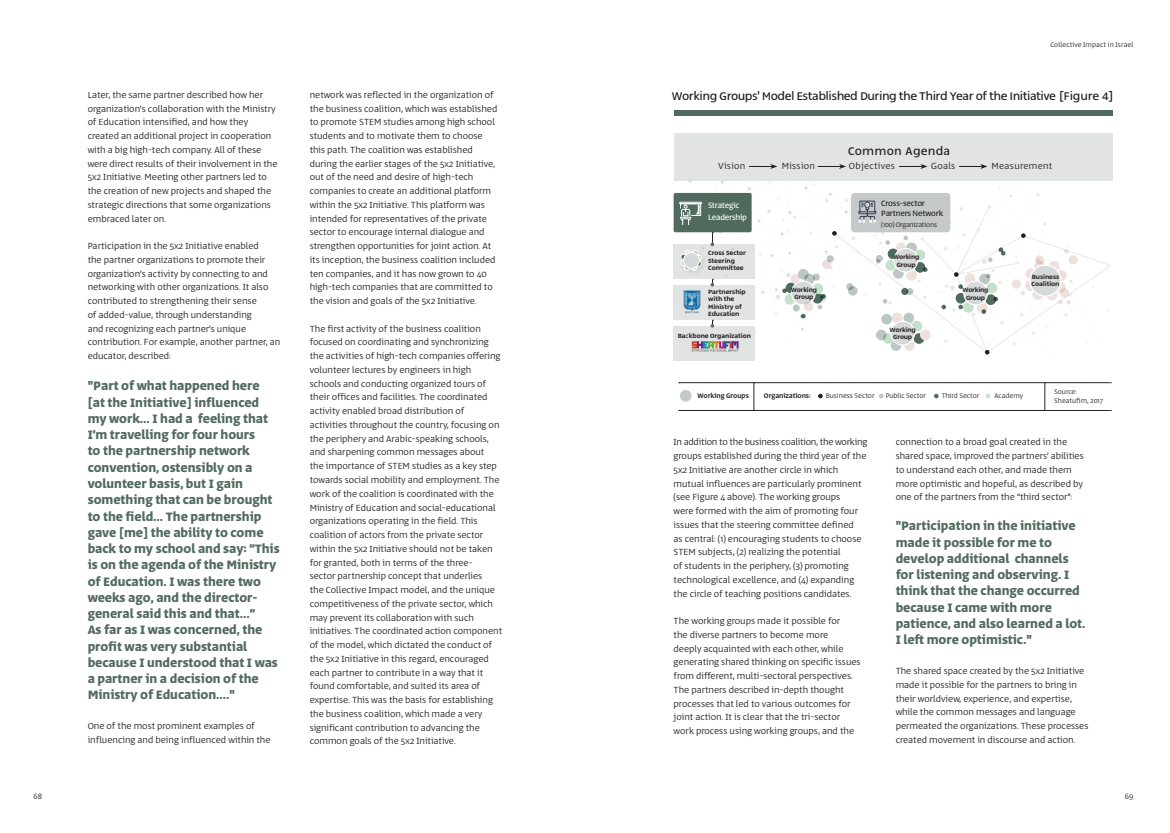
<style>
.page{position:relative;width:1170px;height:833px;background:#fff}
.page>*{position:absolute;margin:0;border:0;box-sizing:border-box;transform-origin:0 0}
.t1{font:700 13.75px/16.2px "Abraham";color:#526b5e}
.t2{font:13.75px "Narkiss Block";letter-spacing:-.04em;color:#231f20}
.t3{font:13.75px "Narkiss Block";letter-spacing:.01em;color:#231f20}
.t4{font:300 10px/13.8px "Abraham";color:#231f20}
.t5{font:300 10px/13.8px "Abraham";letter-spacing:-.02em;color:#231f20}
.t6{font:300 10px "Abraham";letter-spacing:.03em;color:#231f20}
.t7{font:8.75px "Abraham";letter-spacing:-.02em;color:#231f20}
.t8{font:8.75px "Abraham";letter-spacing:-.02em;color:#fff}
.t9{font:300 8.75px "Abraham";color:#231f20}
.t10{font:600 7.5px/7.5px "Narkiss Block";letter-spacing:-.01em;color:#231f20}
.t11{font:300 7.5px "Abraham";color:#231f20}
.t12{font:600 7.5px "Narkiss Block";letter-spacing:-.03em;color:#231f20}
.t13{font:500 7.5px "Abraham";color:#231f20}
.t14{font:300 7.5px "Abraham";letter-spacing:-.02em;color:#231f20}
</style>
<div class="page">
<div style="left:673px;top:110px;width:439px;height:6px;background:#506b5e"></div>
<div style="left:673px;top:134px;width:439px;height:47px;background:#e2e4e4"></div>
<svg style="left:749px;top:164px;width:28px;height:5px"></svg>
<svg style="left:818px;top:164px;width:28px;height:5px"></svg>
<svg style="left:899px;top:164px;width:28px;height:5px"></svg>
<svg style="left:959px;top:164px;width:28px;height:5px"></svg>
<div style="left:673px;top:193px;width:78px;height:39px;background:#506b5e;border-radius:2px"></div>
<div style="left:673px;top:244px;width:82px;height:35px;background:#e2e4e4"></div>
<div style="left:673px;top:285px;width:82px;height:35px;background:#e2e4e4"></div>
<div style="left:673px;top:326px;width:82px;height:35px;background:#e2e4e4"></div>
<svg style="left:679px;top:181px;width:431px;height:174px"></svg>
<svg style="left:678px;top:382px;width:433px;height:29px"></svg>
<p class="t4" style="left:88px;top:88px;width:191px">Later, the same partner described how her organization’s collaboration with the Ministry of Education intensified, and how they created an additional project in cooperation with a big high-tech company. All of these were direct results of their involvement in the 5x2 Initiative. Meeting other partners led to the creation of new projects and shaped the strategic directions that some organizations embraced later on.</p>
<p class="t4" style="left:88px;top:239px;width:194px">Participation in the 5x2 Initiative enabled<br>the partner organizations to promote their organization’s activity by connecting to and networking with other organizations. It also contributed to strengthening their sense<br>of added-value, through understanding<br>and recognizing each partner’s unique contribution. For example, another partner, an educator, described:</p>
<p class="t1" style="left:88px;top:377px;width:194px">"Part of what happened here [at the Initiative] influenced my work… I had a feeling that<br>I’m travelling for four hours<br>to the partnership network convention, ostensibly on a volunteer basis, but I gain something that can be brought to the field... The partnership gave [me] the ability to come back to my school and say: “This is on the agenda of the Ministry of Education. I was there two weeks ago, and the director&shy;general said this and that...”<br>As far as I was concerned, the profit was very substantial because I understood that I was a partner in a decision of the<br>Ministry of Education...."</p>
<p class="t4" style="left:88px;top:719px;width:184px">One of the most prominent examples of influencing and being influenced within the</p>
<p class="t4" style="left:310px;top:88px;width:189px">network was reflected in the organization of the business coalition, which was established to promote STEM studies among high school students and to motivate them to choose this path. The coalition was established during the earlier stages of the 5x2 Initiative, out of the need and desire of high-tech companies to create an additional platform within the 5x2 Initiative. This platform was intended for representatives of the private sector to encourage internal dialogue and strengthen opportunities for joint action. At its inception, the business coalition included ten companies, and it has now grown to 40 high-tech companies that are committed to the vision and goals of the 5x2 Initiative.</p>
<p class="t4" style="left:310px;top:322px;width:194px">The first activity of the business coalition focused on coordinating and synchronizing the activities of high-tech companies offering volunteer lectures by engineers in high schools and conducting organized tours of their offices and facilities. The coordinated activity enabled broad distribution of activities throughout the country, focusing on the periphery and Arabic-speaking schools, and sharpening common messages about<br>the importance of STEM studies as a key step towards social mobility and employment. The work of the coalition is coordinated with the Ministry of Education and social-educational organizations operating in the field. This coalition of actors from the private sector within the 5x2 Initiative should not be taken for granted, both in terms of the three-<br>sector partnership concept that underlies<br>the Collective Impact model, and the unique competitiveness of the private sector, which may prevent its collaboration with such initiatives. The coordinated action component of the model, which dictated the conduct of the 5x2 Initiative in this regard, encouraged each partner to contribute in a way that it found comfortable, and suited its area of expertise. This was the basis for establishing the business coalition, which made a very significant contribution to advancing the common goals of the 5x2 Initiative.</p>
<p class="t11" style="left:1050px;top:40px;width:84px">Collective Impact in Israel</p>
<p class="t2" style="left:671px;top:89px;width:443px">Working Groups' Model Established During the Third Year of the Initiative [Figure 4]</p>
<p class="t3" style="left:848px;top:145px;width:103px">Common Agenda</p>
<p class="t4" style="left:718px;top:159px;width:29px">Vision</p>
<p class="t6" style="left:781px;top:159px;width:35px">Mission</p>
<p class="t6" style="left:848px;top:159px;width:48px">Objectives</p>
<p class="t4" style="left:931px;top:159px;width:26px">Goals</p>
<p class="t6" style="left:991px;top:159px;width:62px">Measurement</p>
<p class="t8" style="left:708px;top:199px;width:33px">Strategic</p>
<p class="t8" style="left:708px;top:211px;width:40px">Leadership</p>
<p class="t10" style="left:708px;top:250px;width:40px">Cross Sector</p>
<p class="t10" style="left:708px;top:257px;width:37px">Steering<br>Committee</p>
<p class="t10" style="left:708px;top:288px;width:39px">Partnership with the<br>Ministry of<br>Education</p>
<p class="t10" style="left:677px;top:333px;width:75px">Backbone Organization</p>
<p class="t12" style="left:790px;top:286px;width:28px">Working</p>
<p class="t10" style="left:794px;top:294px;width:20px">Group</p>
<p class="t7" style="left:881px;top:197px;width:45px">Cross-sector</p>
<p class="t7" style="left:881px;top:207px;width:63px">Partners Network</p>
<p class="t14" style="left:881px;top:219px;width:57px">(100) Organizations</p>
<p class="t12" style="left:893px;top:253px;width:28px">Working</p>
<p class="t10" style="left:896px;top:261px;width:20px">Group</p>
<p class="t12" style="left:889px;top:326px;width:28px">Working</p>
<p class="t10" style="left:893px;top:334px;width:20px">Group</p>
<p class="t12" style="left:962px;top:286px;width:28px">Working</p>
<p class="t10" style="left:966px;top:294px;width:20px">Group</p>
<p class="t10" style="left:1031px;top:273px;width:29px">Business</p>
<p class="t10" style="left:1031px;top:281px;width:29px">Coalition</p>
<p class="t13" style="left:697px;top:391px;width:53px">Working Groups</p>
<p class="t13" style="left:764px;top:391px;width:48px">Organizations:</p>
<p class="t11" style="left:825px;top:391px;width:50px">Business Sector</p>
<p class="t11" style="left:885px;top:391px;width:42px">Public Sector</p>
<p class="t11" style="left:941px;top:391px;width:39px">Third Sector</p>
<p class="t11" style="left:994px;top:391px;width:30px">Academy</p>
<p class="t11" style="left:1054px;top:386px;width:24px">Source:</p>
<p class="t11" style="left:1054px;top:395px;width:51px">Sheatufim, 2017</p>
<p class="t5" style="left:673px;top:435px;width:195px">In addition to the business coalition, the working groups established during the third year of the</p>
<p class="t4" style="left:673px;top:463px;width:189px">5x2 Initiative are another circle in which mutual influences are particularly prominent (see Figure 4 above). The working groups were formed with the aim of promoting four issues that the steering committee defined as central: (1) encouraging students to choose STEM subjects, (2) realizing the potential<br>of students in the periphery, (3) promoting technological excellence, and (4) expanding the circle of teaching positions candidates.</p>
<p class="t4" style="left:673px;top:614px;width:188px">The working groups made it possible for<br>the diverse partners to become more<br>deeply acquainted with each other, while generating shared thinking on specific issues from different, multi-sectoral perspectives.<br>The partners described in-depth thought processes that led to various outcomes for joint action. It is clear that the tri-sector work process using working groups, and the</p>
<p class="t4" style="left:895px;top:435px;width:190px">connection to a broad goal created in the shared space, improved the partners’ abilities to understand each other, and made them more optimistic and hopeful, as described by one of the partners from the “third sector”:</p>
<p class="t1" style="left:895px;top:517px;width:191px">"Participation in the initiative made it possible for me to develop additional channels for listening and observing. I think that the change occurred because I came with more patience, and also learned a lot.<br>I left more optimistic."</p>
<p class="t4" style="left:895px;top:664px;width:194px">The shared space created by the 5x2 Initiative made it possible for the partners to bring in their worldview, experience, and expertise, while the common messages and language permeated the organizations. These processes created movement in discourse and action.</p>
<p class="t9" style="left:34px;top:789px;width:10px">68</p>
<p class="t9" style="left:1124px;top:789px;width:10px">69</p>
</div>
